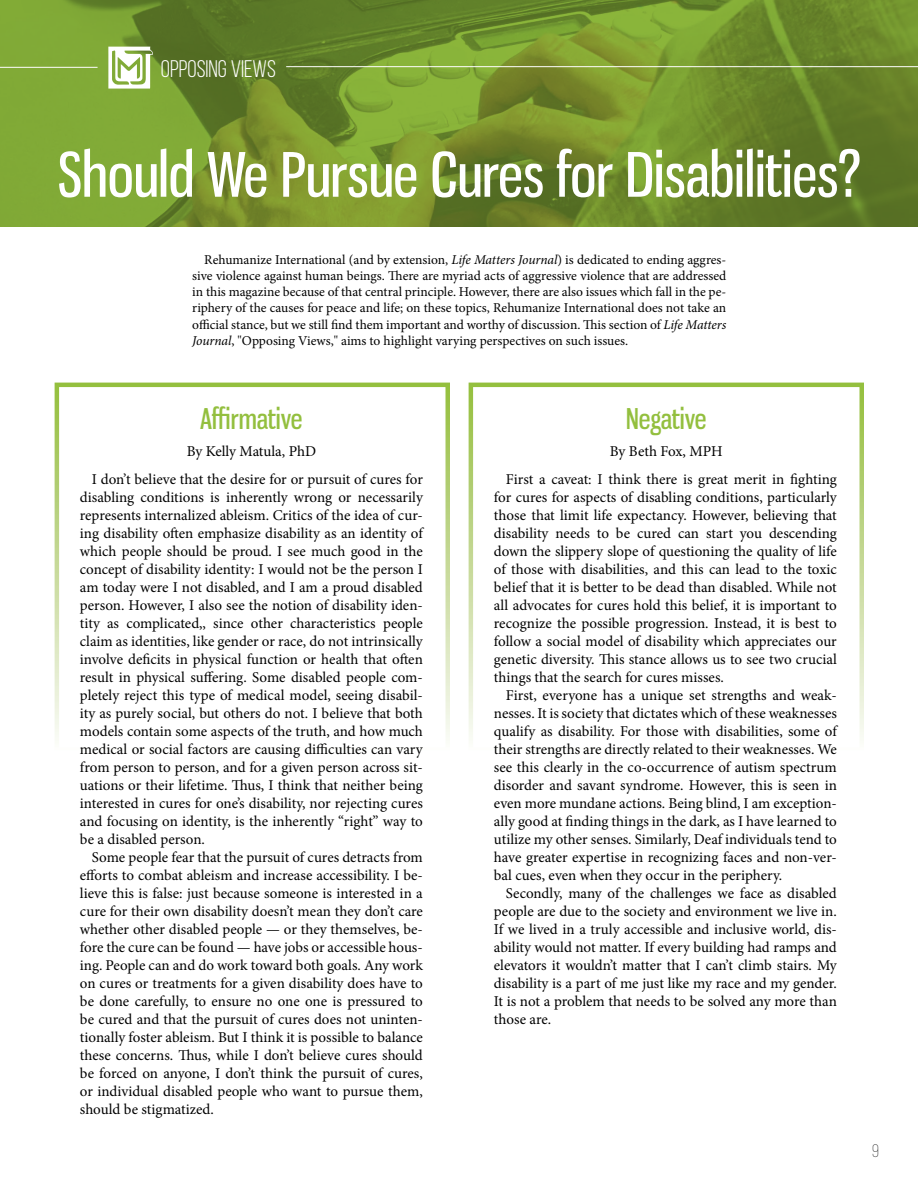
<style>
.page{position:relative;width:918px;height:1188px;background:#fff}
.page>*{position:absolute;margin:0;border:0;box-sizing:border-box;transform-origin:0 0}
.t1{font:60px "Gnuolane Rg";color:#fff}
.t2{font:28.5px "Gnuolane Rg";color:#93bf3e}
.t3{font:24px "Bebas Neue";color:#fff}
.t4{font:300 18px "Bebas Neue";color:#000}
.t5{font:15px/18px "Minion Pro";color:#000;text-align:justify}
.t6{font:13.5px/16.2px "Minion Pro";color:#000;text-align:justify}
.s1{font-style:italic}
</style>
<div class="page">
<img style="left:0;top:0;width:918px;height:227px">
<div style="left:55px;top:383px;width:395px;height:369px;border:4px solid #fff"></div>
<div style="left:469px;top:383px;width:395px;height:369px;border:4px solid #fff"></div>
<svg style="left:108px;top:47px;width:45px;height:42px"></svg>
<hr style="left:286px;top:66px;width:632px;height:1px;background:#fff">
<hr style="left:0;top:67px;width:98px;height:1px;background:#fff">
<h3 class="t3" style="left:161px;top:56px;width:117px">OPPOSING VIEWS</h3>
<h1 class="t1" style="left:58px;top:138px;width:804px">Should We Pursue Cures for Disabilities?</h1>
<p class="t6" style="left:192px;top:251px;width:536px;text-indent:12px">Rehumanize International (and by extension, <span class="s1">Life Matters Journal</span>) is dedicated to ending aggres&shy;sive violence against human beings. There are myriad acts of aggressive violence that are addressed in this magazine because of that central principle. However, there are also issues which fall in the pe&shy;riphery of the causes for peace and life; on these topics, Rehumanize International does not take an official stance, but we still find them important and worthy of discussion. This section of <span class="s1">Life Matters Journal</span>, "Opposing Views," aims to highlight varying perspectives on such issues.</p>
<h2 class="t2" style="left:200px;top:401px;width:104px">Affirmative</h2>
<p class="t5" style="left:187px;top:442px;width:131px">By Kelly Matula, PhD</p>
<p class="t5" style="left:80px;top:470px;width:345px;text-indent:12px">I don’t believe that the desire for or pursuit of cures for disabling conditions is inherently wrong or necessarily represents internalized ableism. Critics of the idea of cur&shy;ing disability often emphasize disability as an identity of which people should be proud. I see much good in the concept of disability identity: I would not be the person I am today were I not disabled, and I am a proud disabled person. However, I also see the notion of disability iden&shy;tity as complicated,, since other characteristics people claim as identities, like gender or race, do not intrinsically involve deficits in physical function or health that often result in physical suffering. Some disabled people com&shy;pletely reject this type of medical model, seeing disabil&shy;ity as purely social, but others do not. I believe that both models contain some aspects of the truth, and how much medical or social factors are causing difficulties can vary from person to person, and for a given person across sit&shy;uations or their lifetime. Thus, I think that neither being interested in cures for one’s disability, nor rejecting cures and focusing on identity, is the inherently “right” way to be a disabled person.</p>
<p class="t5" style="left:80px;top:848px;width:345px;text-indent:12px">Some people fear that the pursuit of cures detracts from efforts to combat ableism and increase accessibility. I be&shy;lieve this is false: just because someone is interested in a cure for their own disability doesn’t mean they don’t care whether other disabled people — or they themselves, be&shy;fore the cure can be found — have jobs or accessible hous&shy;ing. People can and do work toward both goals. Any work on cures or treatments for a given disability does have to be done carefully, to ensure no one one is pressured to be cured and that the pursuit of cures does not uninten&shy;tionally foster ableism. But I think it is possible to balance these concerns. Thus, while I don’t believe cures should be forced on anyone, I don’t think the pursuit of cures, or individual disabled people who want to pursue them, should be stigmatized.</p>
<h2 class="t2" style="left:626px;top:401px;width:82px">Negative</h2>
<p class="t5" style="left:610px;top:442px;width:114px">By Beth Fox, MPH</p>
<p class="t5" style="left:494px;top:470px;width:345px;text-indent:12px">First a caveat: I think there is great merit in fighting for cures for aspects of disabling conditions, particularly those that limit life expectancy. However, believing that disability needs to be cured can start you descending down the slippery slope of questioning the quality of life of those with disabilities, and this can lead to the toxic belief that it is better to be dead than disabled. While not all advocates for cures hold this belief, it is important to recognize the possible progression. Instead, it is best to follow a social model of disability which appreciates our genetic diversity. This stance allows us to see two crucial things that the search for cures misses.</p>
<p class="t5" style="left:494px;top:686px;width:345px;text-indent:12px">First, everyone has a unique set strengths and weak&shy;nesses. It is society that dictates which of these weaknesses qualify as disability. For those with disabilities, some of their strengths are directly related to their weaknesses. We see this clearly in the co-occurrence of autism spectrum disorder and savant syndrome. However, this is seen in even more mundane actions. Being blind, I am exception&shy;ally good at finding things in the dark, as I have learned to utilize my other senses. Similarly, Deaf individuals tend to have greater expertise in recognizing faces and non-ver&shy;bal cues, even when they occur in the periphery.</p>
<p class="t5" style="left:494px;top:884px;width:345px;text-indent:12px">Secondly, many of the challenges we face as disabled people are due to the society and environment we live in.<br>If we lived in a truly accessible and inclusive world, dis&shy;ability would not matter. If every building had ramps and elevators it wouldn’t matter that I can’t climb stairs. My disability is a part of me just like my race and my gender.<br>It is not a problem that needs to be solved any more than those are.</p>
<p class="t4" style="left:872px;top:1141px;width:8px">9</p>
</div>
